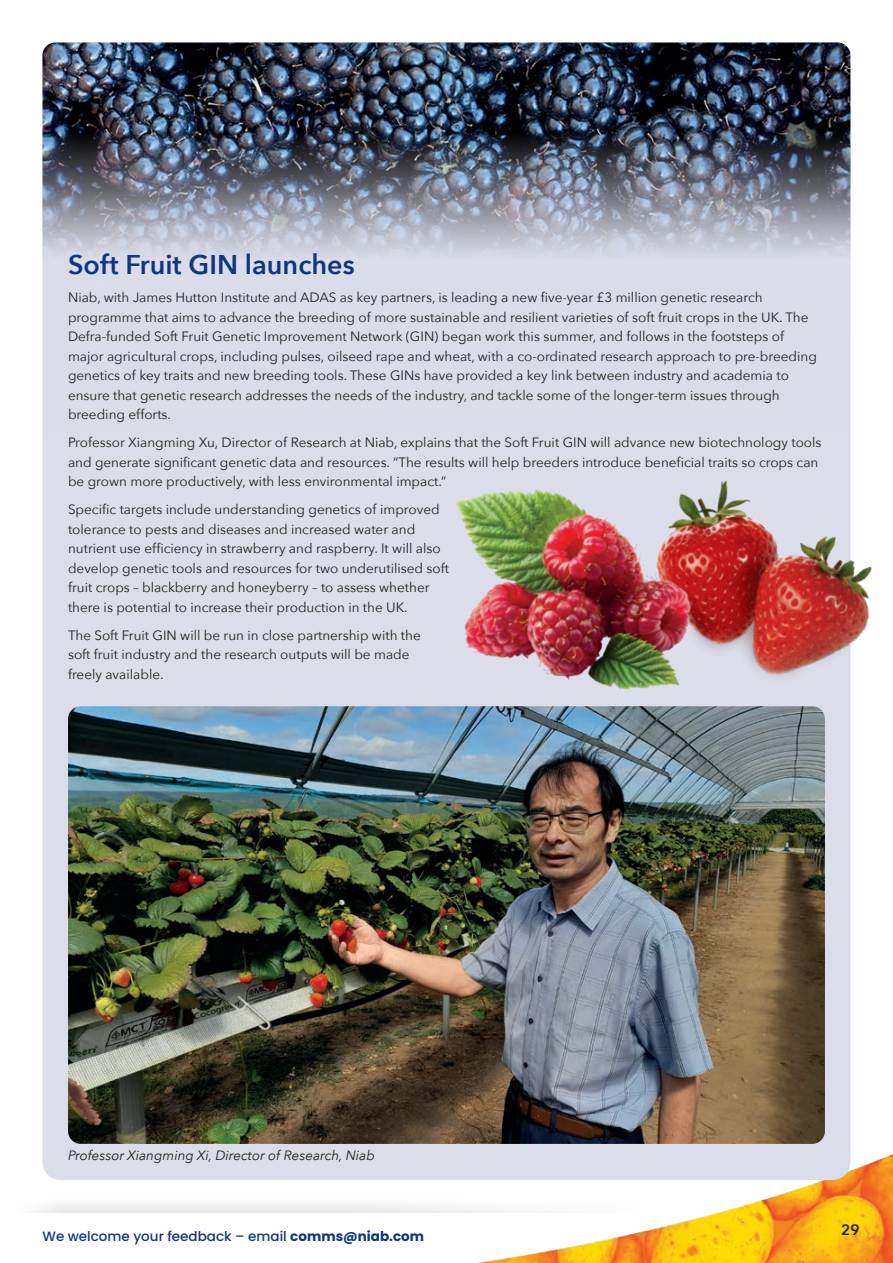
<style>
.page{position:relative;width:893px;height:1263px;background:#fff}
.page>*{position:absolute;margin:0;border:0;box-sizing:border-box;transform-origin:0 0}
.t1{font:600 27px "Avenir Next";color:#11367e}
.t2{font:600 15px "Avenir Next";color:#231f20}
.t3{font:13.5px/19.5px "Avenir Next";color:#231f20}
.t4{font:italic 13.5px "Avenir Next";color:#231f20}
.t5{font:500 13.5px "Poppins";color:#11367e}
.s1{font-weight:700}
</style>
<div class="page">
<img style="left:473px;top:1154px;width:420px;height:109px">
<div style="left:0;top:1196px;width:660px;height:16px;background:linear-gradient(to right,#f4f4f4,#fbfbfb)"></div>
<div style="left:43px;top:131px;width:807px;height:1049px;background:#dcddeb;border-radius:18px"></div>
<img style="left:43px;top:43px;width:807px;height:210px">
<img style="left:68px;top:706px;width:757px;height:438px">
<img style="left:565px;top:385px;width:307px;height:372px">
<img style="left:394px;top:405px;width:362px;height:351px">
<h1 class="t1" style="left:68px;top:241px;width:288px">Soft Fruit GIN launches</h1>
<p class="t3" style="left:68px;top:287px;width:750px">Niab, with James Hutton Institute and ADAS as key partners, is leading a new five-year £3 million genetic research programme that aims to advance the breeding of more sustainable and resilient varieties of soft fruit crops in the UK. The Defra-funded Soft Fruit Genetic Improvement Network (GIN) began work this summer, and follows in the footsteps of major agricultural crops, including pulses, oilseed rape and wheat, with a co-ordinated research approach to pre-breeding genetics of key traits and new breeding tools. These GINs have provided a key link between industry and academia to ensure that genetic research addresses the needs of the industry, and tackle some of the longer-term issues through breeding efforts.</p>
<p class="t3" style="left:68px;top:432px;width:755px">Professor Xiangming Xu, Director of Research at Niab, explains that the Soft Fruit GIN will advance new biotechnology tools and generate significant genetic data and resources. “The results will help breeders introduce beneficial traits so crops can be grown more productively, with less environmental impact.”</p>
<p class="t3" style="left:68px;top:499px;width:382px">Specific targets include understanding genetics of improved tolerance to pests and diseases and increased water and nutrient use efficiency in strawberry and raspberry. It will also develop genetic tools and resources for two underutilised soft fruit crops – blackberry and honeyberry – to assess whether there is potential to increase their production in the UK.</p>
<p class="t3" style="left:68px;top:624px;width:354px">The Soft Fruit GIN will be run in close partnership with the soft fruit industry and the research outputs will be made freely available.</p>
<p class="t4" style="left:68px;top:1144px;width:308px">Professor Xiangming Xi, Director of Research, Niab</p>
<p class="t5" style="left:43px;top:1228px;width:383px">We welcome your feedback – email <span class="s1">comms@niab.com</span></p>
<p class="t2" style="left:841px;top:1217px;width:20px">29</p>
</div>
